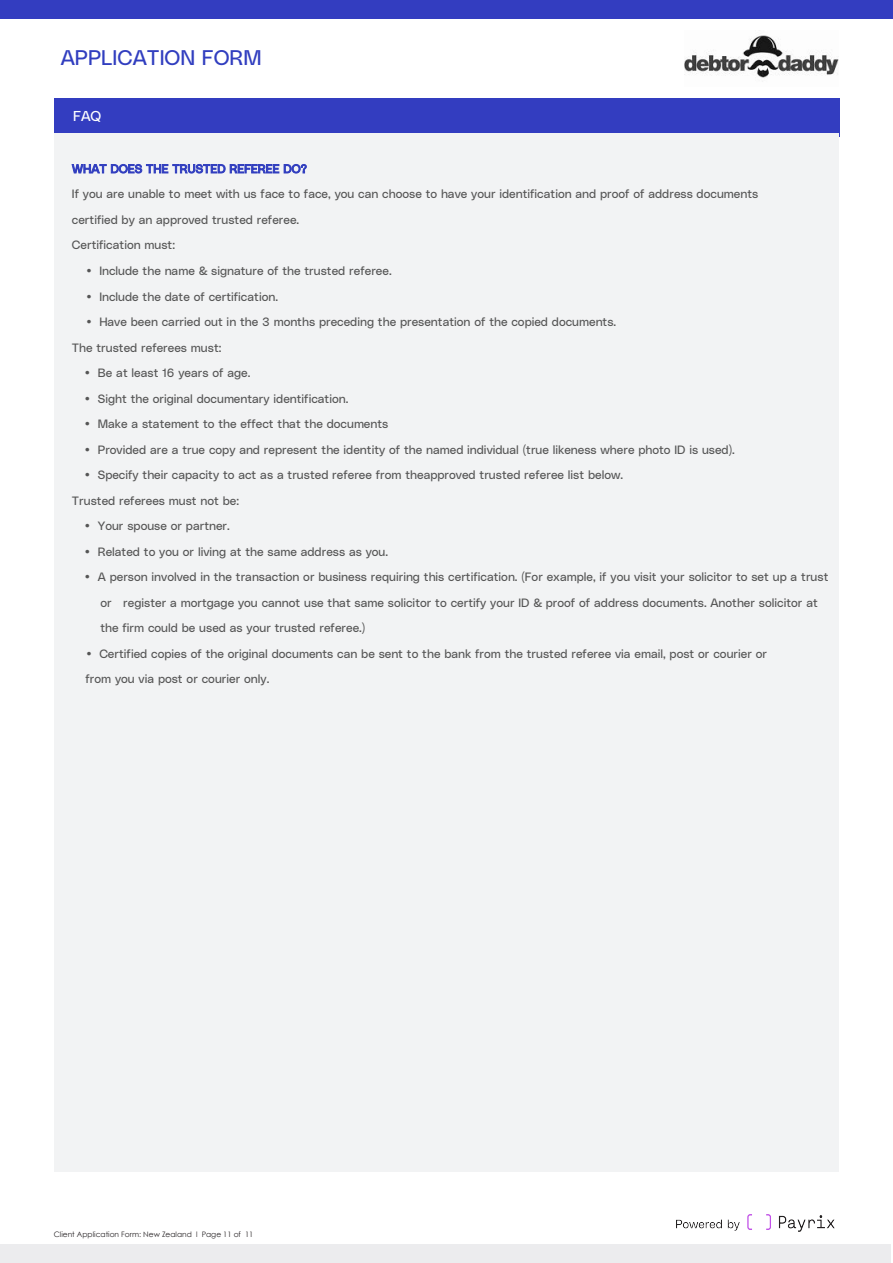
<style>
.page{position:relative;width:893px;height:1263px;background:#fff}
.page>*{position:absolute;margin:0;border:0;box-sizing:border-box;transform-origin:0 0}
.t1{font:21px "Poly Sans Neutral";color:#313ebf}
.t2{font:14.25px "Poly Sans Neutral";color:#fff}
.t3{font:12px/25.5px "Poly Sans Neutral";color:#555}
.t4{font:7.5px "Century Gothic";color:#282426}
.s1{color:#313ebf}
.s2{font-family:"Century Gothic"}
</style>
<div class="page">
<div style="left:55px;top:99px;width:784px;height:35px;background:#333dc0"></div>
<div style="left:0;top:0;width:893px;height:18px;background:#333dc0"></div>
<div style="left:0;top:1244px;width:891px;height:19px;background:#ececee"></div>
<div style="left:54px;top:134px;width:785px;height:1038px;background:#f2f3f4"></div>
<img style="left:676px;top:1214px;width:159px;height:18px">
<img style="left:685px;top:35px;width:153px;height:47px">
<h1 class="t1" style="left:61px;top:42px;width:202px">APPLICATION FORM</h1>
<p class="t2" style="left:73px;top:105px;width:30px">FAQ</p>
<p class="t3" style="left:72px;top:155px;width:688px"><span class="s1">WHAT DOES THE TRUSTED REFEREE DO?<br></span>If you are unable to meet with us face to face, you can choose to have your identification and proof of address documents certified by an approved trusted referee.<br>Certification must:</p>
<p class="t3" style="left:85px;top:257px;width:308px"><span class="s2">•</span> Include the name &amp; signature of the trusted referee.</p>
<p class="t3" style="left:85px;top:283px;width:194px"><span class="s2">•</span> Include the date of certification.</p>
<p class="t3" style="left:85px;top:308px;width:532px"><span class="s2">•</span> Have been carried out in the 3 months preceding the presentation of the copied documents.</p>
<p class="t3" style="left:72px;top:334px;width:151px">The trusted referees must:</p>
<p class="t3" style="left:84px;top:359px;width:168px"><span class="s2">•</span> Be at least 16 years of age.</p>
<p class="t3" style="left:84px;top:385px;width:266px"><span class="s2">•</span> Sight the original documentary identification.</p>
<p class="t3" style="left:84px;top:410px;width:306px"><span class="s2">•</span> Make a statement to the effect that the documents</p>
<p class="t3" style="left:84px;top:436px;width:652px"><span class="s2">•</span> Provided are a true copy and represent the identity of the named individual (true likeness where photo ID is used).</p>
<p class="t3" style="left:84px;top:461px;width:541px"><span class="s2">•</span> Specify their capacity to act as a trusted referee from theapproved trusted referee list below.</p>
<p class="t3" style="left:72px;top:487px;width:169px">Trusted referees must not be:</p>
<p class="t3" style="left:84px;top:512px;width:148px"><span class="s2">•</span> Your spouse or partner.</p>
<p class="t3" style="left:84px;top:538px;width:306px"><span class="s2">•</span> Related to you or living at the same address as you.</p>
<p class="t3" style="left:100px;top:563px;width:729px;text-indent:-16px"><span class="s2">•</span> A person involved in the transaction or business requiring this certification. (For example, if you visit your solicitor to set up a trust or register a mortgage you cannot use that same solicitor to certify your ID &amp; proof of address documents. Another solicitor at the firm could be used as your trusted referee.)</p>
<p class="t3" style="left:85px;top:640px;width:683px"><span class="s2">•</span> Certified copies of the original documents can be sent to the bank from the trusted referee via email, post or courier or</p>
<p class="t3" style="left:85px;top:665px;width:185px">from you via post or courier only.</p>
<p class="t4" style="left:54px;top:1228px;width:201px">Client Application Form: New Zealand l Page 11 of 11</p>
</div>
